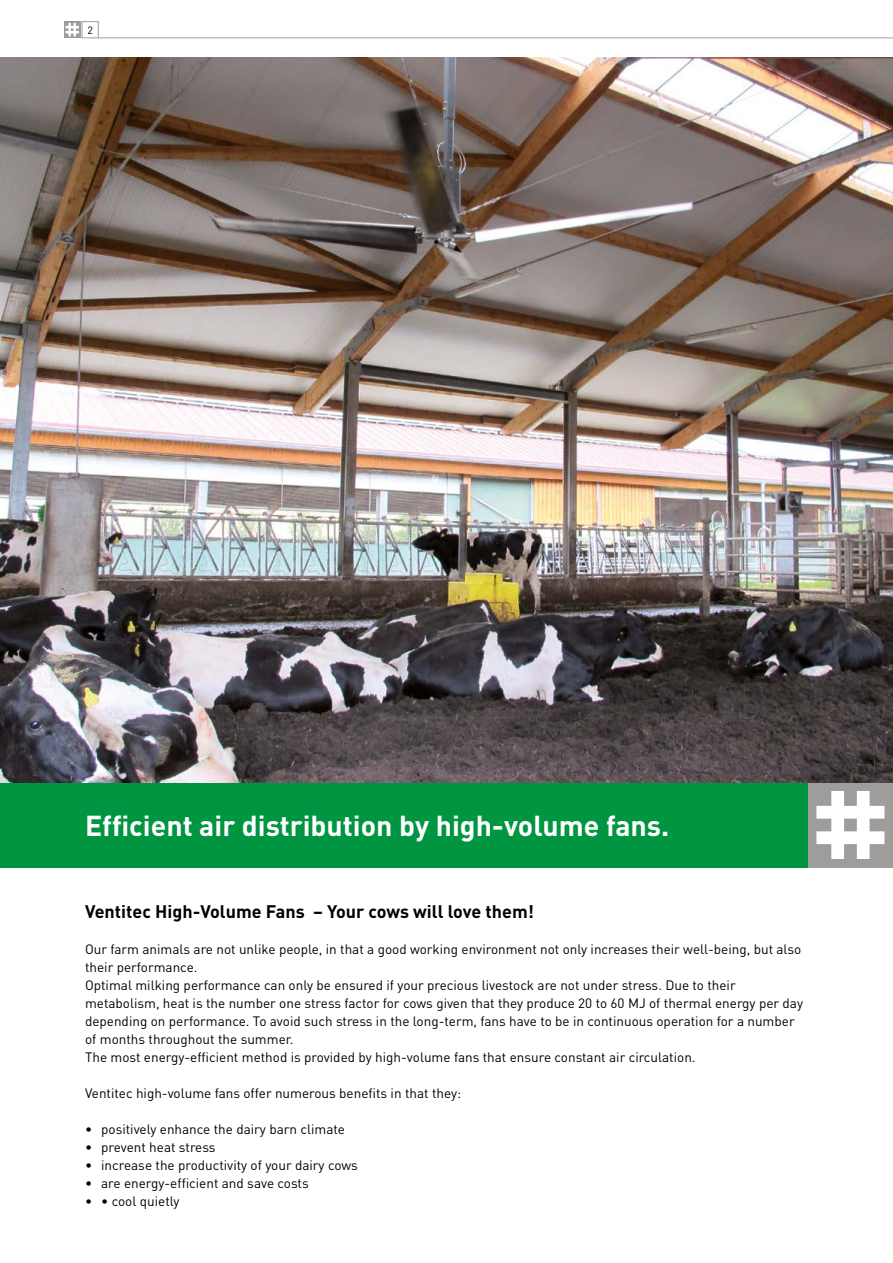
<style>
.page{position:relative;width:893px;height:1263px;background:#fff}
.page>*{position:absolute;margin:0;border:0;box-sizing:border-box;transform-origin:0 0}
.t1{font:700 28.5px "DIN Pro";color:#fff}
.t2{font:700 18px "DIN Pro";color:#000}
.t3{font:13.5px/18px "DIN Pro";color:#000}
.t4{font:10.5px "DINOT";color:#000}
</style>
<div class="page">
<div style="left:82px;top:21px;width:17px;height:17px;border:1px solid #9d9d9c"></div>
<hr style="left:99px;top:38px;width:794px;height:1px;background:#9d9d9c">
<div style="left:64px;top:21px;width:17px;height:17px;background:#9d9d9c"></div>
<svg style="left:65px;top:23px;width:14px;height:13px"></svg>
<div style="left:808px;top:782px;width:85px;height:85px;background:#9d9d9c"></div>
<svg style="left:816px;top:791px;width:68px;height:68px"></svg>
<div style="left:0;top:782px;width:808px;height:85px;background:#009641"></div>
<img style="left:0;top:57px;width:893px;height:725px">
<p class="t4" style="left:87px;top:23px;width:7px">2</p>
<h1 class="t1" style="left:85px;top:806px;width:586px">Efficient air distribution by high-volume fans.</h1>
<h2 class="t2" style="left:85px;top:899px;width:450px">Ventitec High-Volume Fans – Your cows will love them!</h2>
<p class="t3" style="left:85px;top:940px;width:719px">Our farm animals are not unlike people, in that a good working environment not only increases their well-being, but also their performance.<br>Optimal milking performance can only be ensured if your precious livestock are not under stress. Due to their metabolism, heat is the number one stress factor for cows given that they produce 20 to 60 MJ of thermal energy per day depending on performance. To avoid such stress in the long-term, fans have to be in continuous operation for a number of months throughout the summer.<br>The most energy-efficient method is provided by high-volume fans that ensure constant air circulation.</p>
<p class="t3" style="left:85px;top:1084px;width:378px">Ventitec high-volume fans offer numerous benefits in that they:</p>
<p class="t3" style="left:85px;top:1120px;width:261px">• positively enhance the dairy barn climate</p>
<p class="t3" style="left:85px;top:1138px;width:132px">• prevent heat stress</p>
<p class="t3" style="left:85px;top:1156px;width:274px">• increase the productivity of your dairy cows</p>
<p class="t3" style="left:85px;top:1174px;width:225px">• are energy-efficient and save costs</p>
<p class="t3" style="left:85px;top:1192px;width:96px">• • cool quietly</p>
</div>
